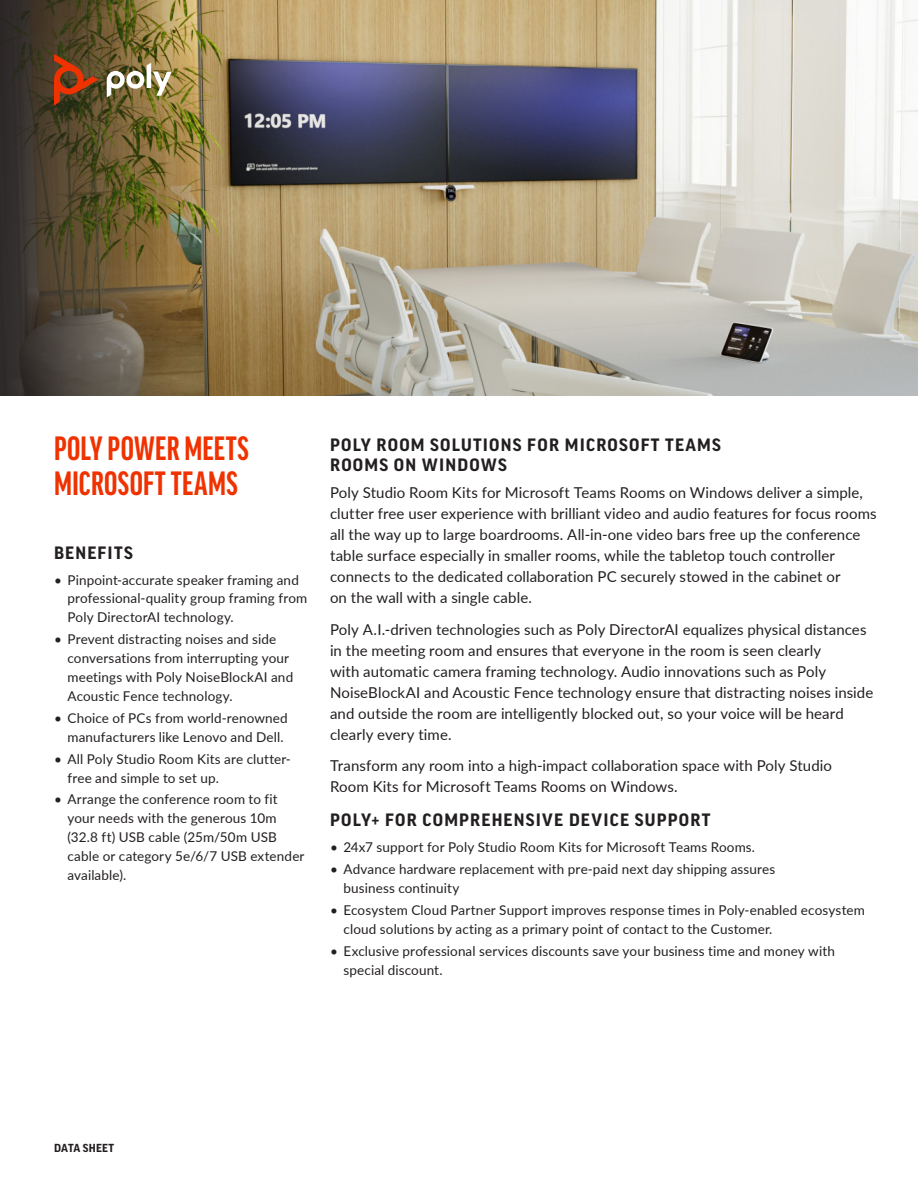
<style>
.page{position:relative;width:918px;height:1188px;background:#fff}
.page>*{position:absolute;margin:0;border:0;box-sizing:border-box;transform-origin:0 0}
.headline{font:700 extra-condensed 36px/34.5px "Good Headline Pro";letter-spacing:.01em;color:#ef3200}
.subhead{font:700 17.25px/20.7px "Good Pro";letter-spacing:.07em;color:#231f20}
.body_copy{font:15px/21px "Lato";letter-spacing:.005em;color:#231f20}
.t1{font:13.5px/18.9px "Lato";letter-spacing:.01em;color:#231f20}
.type_of_collateral{font:700 11.25px "Good Pro";letter-spacing:.02em;color:#231f20}
</style>
<div class="page">
<img style="left:206px;top:0;width:712px;height:396px">
<img style="left:0;top:0;width:206px;height:396px">
<svg style="left:107px;top:63px;width:65px;height:34px"></svg>
<svg style="left:54px;top:54px;width:44px;height:51px;background:#803e19"></svg>
<p class="headline" style="left:54px;top:431px;width:196px">POLY POWER MEETS<br>MICROSOFT TEAMS</p>
<p class="subhead" style="left:54px;top:542px;width:80px">BENEFITS</p>
<p class="t1" style="left:68px;top:570px;width:241px;text-indent:-14px">• Pinpoint-accurate speaker framing and professional-quality group framing from<br>Poly DirectorAI technology.</p>
<p class="t1" style="left:68px;top:629px;width:227px;text-indent:-14px">• Prevent distracting noises and side conversations from interrupting your meetings with Poly NoiseBlockAI and Acoustic Fence technology.</p>
<p class="t1" style="left:68px;top:708px;width:222px;text-indent:-14px">• Choice of PCs from world-renowned manufacturers like Lenovo and Dell.</p>
<p class="t1" style="left:68px;top:749px;width:225px;text-indent:-14px">• All Poly Studio Room Kits are clutter&shy;free and simple to set up.</p>
<p class="t1" style="left:68px;top:790px;width:239px;text-indent:-14px">• Arrange the conference room to fit your needs with the generous 10m (32.8 ft) USB cable (25m/50m USB cable or category 5e/6/7 USB extender available).</p>
<p class="subhead" style="left:330px;top:434px;width:392px">POLY ROOM SOLUTIONS FOR MICROSOFT TEAMS<br>ROOMS ON WINDOWS</p>
<p class="body_copy" style="left:330px;top:482px;width:548px">Poly Studio Room Kits for Microsoft Teams Rooms on Windows deliver a simple, clutter free user experience with brilliant video and audio features for focus rooms all the way up to large boardrooms. All-in-one video bars free up the conference table surface especially in smaller rooms, while the tabletop touch controller connects to the dedicated collaboration PC securely stowed in the cabinet or<br>on the wall with a single cable.</p>
<p class="body_copy" style="left:330px;top:618px;width:545px">Poly A.I.-driven technologies such as Poly DirectorAI equalizes physical distances in the meeting room and ensures that everyone in the room is seen clearly<br>with automatic camera framing technology. Audio innovations such as Poly NoiseBlockAI and Acoustic Fence technology ensure that distracting noises inside and outside the room are intelligently blocked out, so your voice will be heard clearly every time.</p>
<p class="body_copy" style="left:330px;top:755px;width:504px">Transform any room into a high-impact collaboration space with Poly Studio<br>Room Kits for Microsoft Teams Rooms on Windows.</p>
<p class="subhead" style="left:330px;top:810px;width:382px">POLY+ FOR COMPREHENSIVE DEVICE SUPPORT</p>
<p class="t1" style="left:330px;top:837px;width:427px">• 24x7 support for Poly Studio Room Kits for Microsoft Teams Rooms.</p>
<p class="t1" style="left:344px;top:859px;width:433px;text-indent:-14px">• Advance hardware replacement with pre-paid next day shipping assures business continuity</p>
<p class="t1" style="left:344px;top:900px;width:523px;text-indent:-14px">• Ecosystem Cloud Partner Support improves response times in Poly-enabled ecosystem cloud solutions by acting as a primary point of contact to the Customer.</p>
<p class="t1" style="left:344px;top:941px;width:493px;text-indent:-14px">• Exclusive professional services discounts save your business time and money with special discount.</p>
<p class="type_of_collateral" style="left:54px;top:1142px;width:62px">DATA SHEET</p>
</div>
